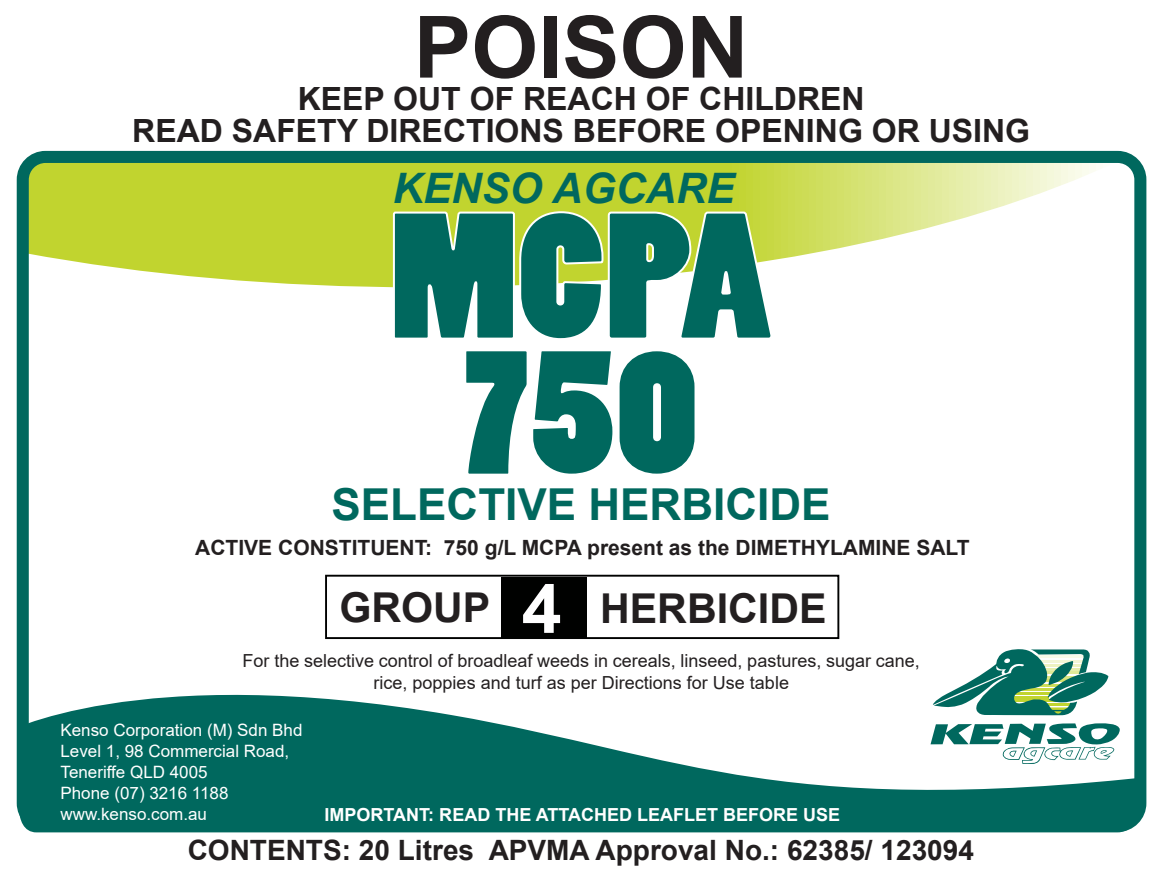
<style>
.page{position:relative;width:1163px;height:879px;background:#fff}
.page>*{position:absolute;margin:0;border:0;box-sizing:border-box;transform-origin:0 0}
.t1{font:168px/136px "Poplar Std";color:#00685e;text-align:center;scale:1.1 1}
.t2{font:700 86px "Arial";color:#231f20}
.t3{font:700 44px "Arial";color:#00685e}
.t4{font:italic 700 42px "Arial";color:#00685e}
.t5{font:700 41.2px "Arial";color:#231f20}
.t6{font:700 32px/32px "Arial";color:#231f20;text-align:center}
.t7{font:700 28px "Arial";color:#231f20}
.t8{font:700 21px "Arial";color:#231f20}
.t9{font:18px/21.6px "Arial";color:#231f20;text-align:center}
.t10{font:700 18px "Arial";color:#fff}
.t11{font:17px/21px "Arial";color:#fff}
.s1{font-size:68px;color:#fff}
</style>
<div class="page">
<svg style="left:22px;top:676px;width:1111px;height:156px;fill:#00685e"></svg>
<svg style="left:30px;top:164px;width:1066px;height:123px"></svg>
<div style="left:17px;top:151px;width:1129px;height:681px;border:12px solid #00685e;border-radius:23px"></div>
<svg style="left:930px;top:723px;width:189px;height:41px"></svg>
<svg style="left:932px;top:649px;width:176px;height:66px"></svg>
<svg style="left:392px;top:210px;width:381px;height:78px"></svg>
<div style="left:501px;top:577px;width:85px;height:61px;background:#000100"></div>
<div style="left:325px;top:575px;width:514px;height:64px;border:2px solid #000100"></div>
<h2 class="t2" style="left:414px;top:-13px;width:336px">POISON</h2>
<h3 class="t6" style="left:132px;top:83px;width:899px">KEEP OUT OF REACH OF CHILDREN<br>READ SAFETY DIRECTIONS BEFORE OPENING OR USING</h3>
<h3 class="t4" style="left:392px;top:160px;width:343px">KENSO AGCARE</h3>
<h1 class="t1" style="left:390px;top:217px;width:348px">MCPA<br>750</h1>
<h3 class="t3" style="left:331px;top:473px;width:500px">SELECTIVE HERBICIDE</h3>
<p class="t8" style="left:195px;top:532px;width:775px">ACTIVE CONSTITUENT: 750 g/L MCPA present as the DIMETHYLAMINE SALT</p>
<h3 class="t5" style="left:339px;top:579px;width:488px">GROUP <span class="s1">4</span> HERBICIDE</h3>
<p class="t9" style="left:242px;top:650px;width:678px">For the selective control of broadleaf weeds in cereals, linseed, pastures, sugar cane, rice, poppies and turf as per Directions for Use table</p>
<p class="t11" style="left:60px;top:719px;width:243px">Kenso Corporation (M) Sdn Bhd<br>Level 1, 98 Commercial Road,<br>Teneriffe QLD 4005<br>Phone (07) 3216 1188 www.kenso.com.au</p>
<p class="t10" style="left:324px;top:802px;width:517px">IMPORTANT: READ THE ATTACHED LEAFLET BEFORE USE</p>
<h3 class="t7" style="left:188px;top:831px;width:787px">CONTENTS: 20 Litres APVMA Approval No.: 62385/ 123094</h3>
</div>
